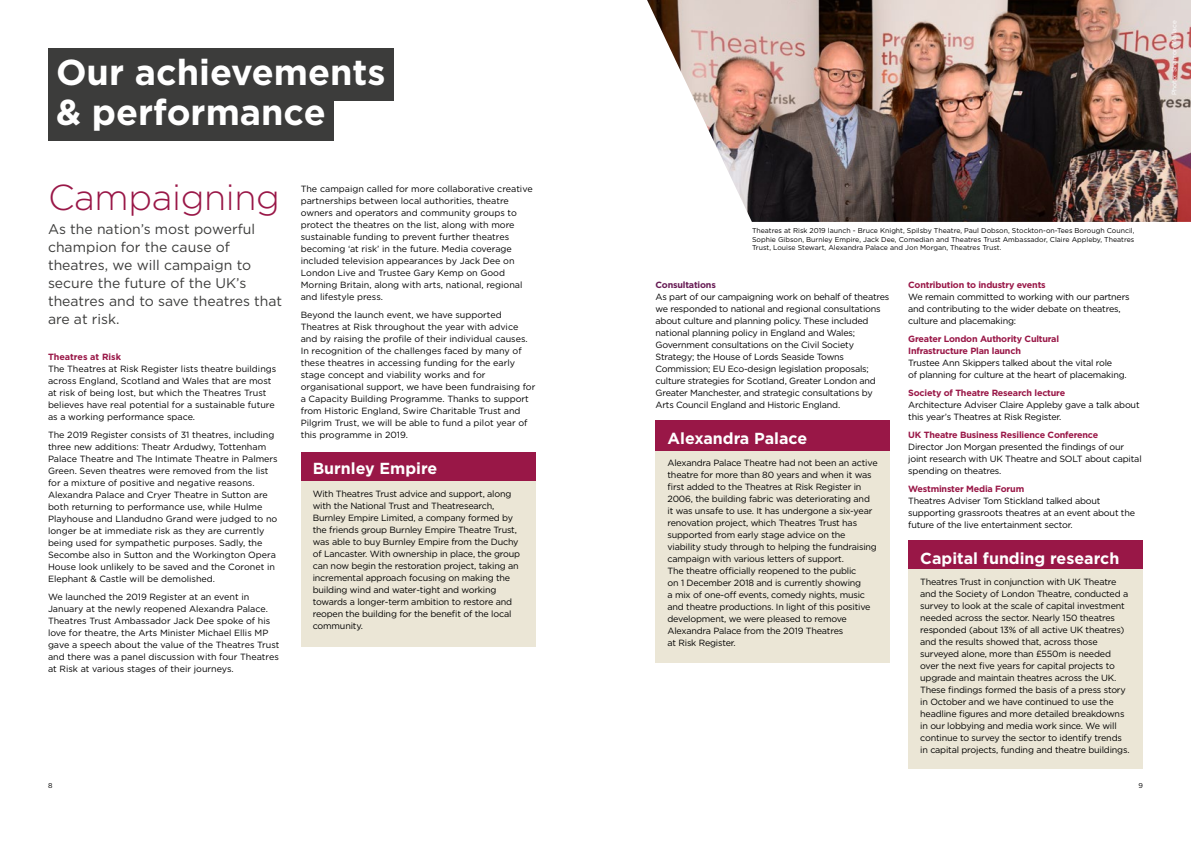
<style>
.page{position:relative;width:1191px;height:842px;background:#fff}
.page>*{position:absolute;margin:0;border:0;box-sizing:border-box;transform-origin:0 0}
.t1{font:700 36px/40px "Gotham";color:#fff}
.t2{font:300 36px "Gotham";letter-spacing:-.01em;color:#991747}
.t3{font:700 16px "Gotham";color:#fff}
.t4{font:14px/18px "Gotham";color:#3c3c3b}
.t5{font:9px/12px "Gotham";letter-spacing:-.02em;color:#000}
.t6{font:9px/12px "Gotham";color:#000}
.t7{font:700 9px/12px "Gotham";letter-spacing:-.02em;color:#991747}
.t8{font:700 9px "Gotham";color:#991747}
.t9{font:700 9px "Gotham";letter-spacing:-.02em;color:#671b54}
.t10{font:7px/8.4px "Gotham";color:#000;text-align:justify}
.t11{font:6.4px "Gotham";color:#fff}
</style>
<div class="page">
<div style="left:48px;top:48px;width:346px;height:52px;background:#3c3c3b"></div>
<div style="left:48px;top:88px;width:286px;height:52px;background:#3c3c3b"></div>
<div style="left:655px;top:420px;width:235px;height:32px;background:#991747"></div>
<div style="left:655px;top:451px;width:235px;height:211px;background:#ebe6d6"></div>
<div style="left:908px;top:540px;width:235px;height:32px;background:#991747"></div>
<div style="left:908px;top:570px;width:235px;height:199px;background:#ebe6d6"></div>
<div style="left:301px;top:452px;width:234px;height:31px;background:#991747"></div>
<div style="left:301px;top:481px;width:234px;height:166px;background:#ebe6d6"></div>
<img style="left:647px;top:0;width:544px;height:222px">
<h1 class="t1" style="left:56px;top:52px;width:331px">Our achievements &amp; performance</h1>
<h1 class="t2" style="left:48px;top:175px;width:233px">Campaigning</h1>
<h3 class="t4" style="left:48px;top:220px;width:236px">As the nation’s most powerful champion for the cause of theatres, we will campaign to secure the future of the UK’s theatres and to save theatres that are at risk.</h3>
<p class="t8" style="left:48px;top:351px;width:75px">Theatres at Risk</p>
<p class="t6" style="left:48px;top:363px;width:230px">The Theatres at Risk Register lists theatre buildings across England, Scotland and Wales that are most at risk of being lost, but which the Theatres Trust believes have real potential for a sustainable future as a working performance space.</p>
<p class="t6" style="left:48px;top:429px;width:231px">The 2019 Register consists of 31 theatres, including three new additions: Theatr Ardudwy, Tottenham Palace Theatre and The Intimate Theatre in Palmers Green. Seven theatres were removed from the list for a mixture of positive and negative reasons.<br>Alexandra Palace and Cryer Theatre in Sutton are both returning to performance use, while Hulme Playhouse and Llandudno Grand were judged to no longer be at immediate risk as they are currently being used for sympathetic purposes. Sadly, the Secombe also in Sutton and the Workington Opera House look unlikely to be saved and the Coronet in Elephant &amp; Castle will be demolished.</p>
<p class="t6" style="left:48px;top:591px;width:233px">We launched the 2019 Register at an event in January at the newly reopened Alexandra Palace.<br>Theatres Trust Ambassador Jack Dee spoke of his love for theatre, the Arts Minister Michael Ellis MP gave a speech about the value of the Theatres Trust and there was a panel discussion with four Theatres at Risk at various stages of their journeys.</p>
<p class="t6" style="left:301px;top:183px;width:233px">The campaign called for more collaborative creative partnerships between local authorities, theatre owners and operators and community groups to protect the theatres on the list, along with more sustainable funding to prevent further theatres becoming ‘at risk’ in the future. Media coverage included television appearances by Jack Dee on London Live and Trustee Gary Kemp on Good Morning Britain, along with arts, national, regional and lifestyle press.</p>
<p class="t6" style="left:301px;top:309px;width:236px">Beyond the launch event, we have supported Theatres at Risk throughout the year with advice and by raising the profile of their individual causes.<br>In recognition of the challenges faced by many of these theatres in accessing funding for the early stage concept and viability works and for organisational support, we have been fundraising for a Capacity Building Programme. Thanks to support from Historic England, Swire Charitable Trust and Pilgrim Trust, we will be able to fund a pilot year of this programme in 2019.</p>
<h2 class="t3" style="left:313px;top:458px;width:126px">Burnley Empire</h2>
<p class="t5" style="left:313px;top:487px;width:209px">With Theatres Trust advice and support, along with the National Trust and Theatresearch, Burnley Empire Limited, a company formed by the friends group Burnley Empire Theatre Trust, was able to buy Burnley Empire from the Duchy of Lancaster. With ownership in place, the group can now begin the restoration project, taking an incremental approach focusing on making the building wind and water-tight and working towards a longer-term ambition to restore and reopen the building for the benefit of the local community.</p>
<p class="t10" style="left:752px;top:227px;width:384px">Theatres at Risk 2019 launch - Bruce Knight, Spilsby Theatre, Paul Dobson, Stockton-on-Tees Borough Council, Sophie Gibson, Burnley Empire, Jack Dee, Comedian and Theatres Trust Ambassador, Claire Appleby, Theatres Trust, Louise Stewart, Alexandra Palace and Jon Morgan, Theatres Trust.</p>
<p class="t9" style="left:655px;top:279px;width:62px">Consultations</p>
<p class="t5" style="left:655px;top:291px;width:235px">As part of our campaigning work on behalf of theatres we responded to national and regional consultations about culture and planning policy. These included national planning policy in England and Wales; Government consultations on the Civil Society Strategy; the House of Lords Seaside Towns Commission; EU Eco-design legislation proposals; culture strategies for Scotland, Greater London and Greater Manchester, and strategic consultations by Arts Council England and Historic England.</p>
<h2 class="t3" style="left:667px;top:428px;width:141px">Alexandra Palace</h2>
<p class="t5" style="left:667px;top:457px;width:212px">Alexandra Palace Theatre had not been an active theatre for more than 80 years and when it was first added to the Theatres at Risk Register in 2006, the building fabric was deteriorating and it was unsafe to use. It has undergone a six-year renovation project, which Theatres Trust has supported from early stage advice on the viability study through to helping the fundraising campaign with various letters of support.<br>The theatre officially reopened to the public<br>on 1 December 2018 and is currently showing<br>a mix of one-off events, comedy nights, music and theatre productions. In light of this positive development, we were pleased to remove Alexandra Palace from the 2019 Theatres<br>at Risk Register.</p>
<p class="t7" style="left:908px;top:279px;width:139px">Contribution to industry events</p>
<p class="t5" style="left:908px;top:291px;width:223px">We remain committed to working with our partners and contributing to the wider debate on theatres, culture and placemaking:</p>
<p class="t7" style="left:908px;top:333px;width:152px">Greater London Authority Cultural<br>Infrastructure Plan launch</p>
<p class="t5" style="left:908px;top:357px;width:220px">Trustee Ann Skippers talked about the vital role<br>of planning for culture at the heart of placemaking.</p>
<p class="t7" style="left:908px;top:387px;width:158px">Society of Theatre Research lecture</p>
<p class="t5" style="left:908px;top:399px;width:233px">Architecture Adviser Claire Appleby gave a talk about this year’s Theatres at Risk Register.</p>
<p class="t7" style="left:908px;top:429px;width:191px">UK Theatre Business Resilience Conference</p>
<p class="t5" style="left:908px;top:441px;width:235px">Director Jon Morgan presented the findings of our joint research with UK Theatre and SOLT about capital spending on theatres.</p>
<p class="t7" style="left:908px;top:483px;width:117px">Westminster Media Forum</p>
<p class="t5" style="left:908px;top:495px;width:228px">Theatres Adviser Tom Stickland talked about supporting grassroots theatres at an event about the future of the live entertainment sector.</p>
<h2 class="t3" style="left:920px;top:548px;width:201px">Capital funding research</h2>
<p class="t5" style="left:920px;top:575px;width:211px">Theatres Trust in conjunction with UK Theatre and the Society of London Theatre, conducted a survey to look at the scale of capital investment needed across the sector. Nearly 150 theatres responded (about 13% of all active UK theatres) and the results showed that, across those surveyed alone, more than £550m is needed over the next five years for capital projects to upgrade and maintain theatres across the UK.<br>These findings formed the basis of a press story in October and we have continued to use the headline figures and more detailed breakdowns in our lobbying and media work since. We will continue to survey the sector to identify trends in capital projects, funding and theatre buildings.</p>
<p class="t10" style="left:48px;top:781px;width:6px">8</p>
<p class="t10" style="left:1138px;top:781px;width:6px">9</p>
<p class="t11" style="left:1170px;top:95px;width:76px;rotate:-90deg">Photo: Sharron Wallace</p>
</div>
